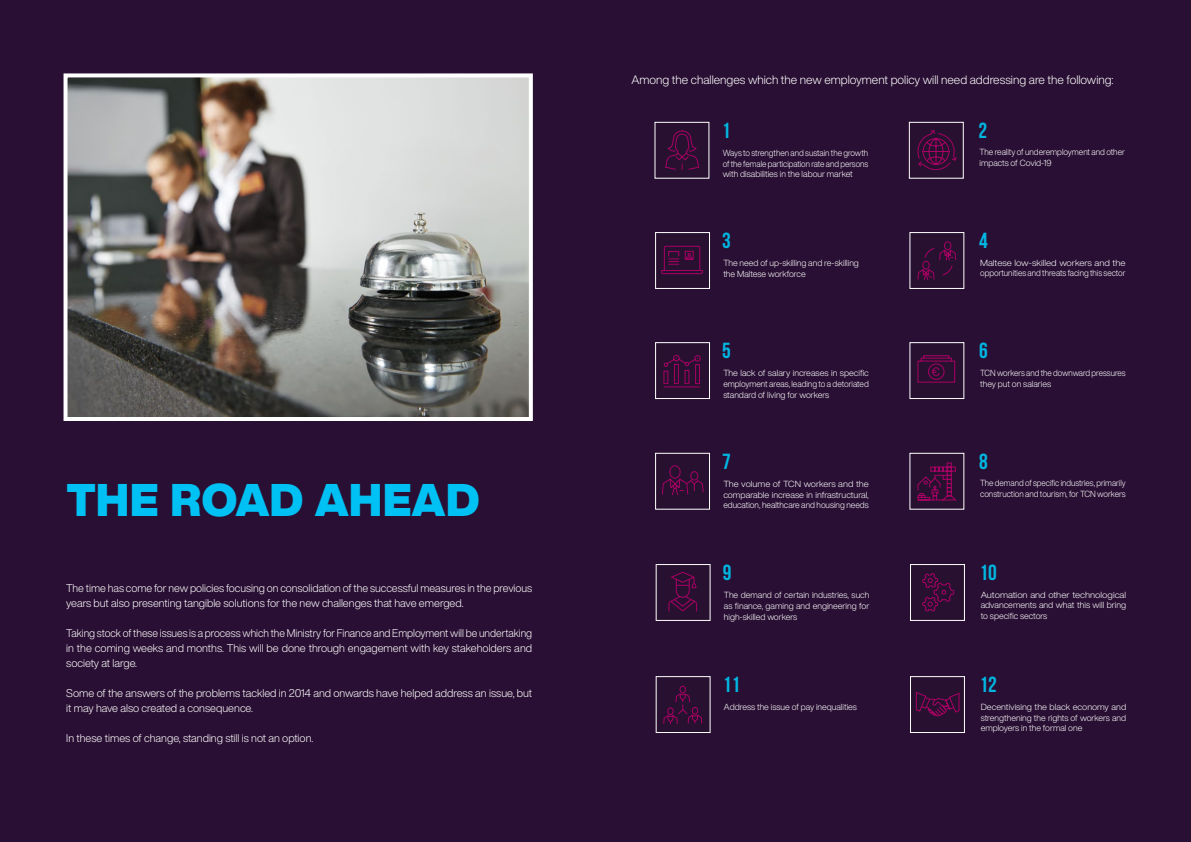
<style>
.page{position:relative;width:1191px;height:842px;background:#290f33}
.page>*{position:absolute;margin:0;border:0;box-sizing:border-box;transform-origin:0 0}
.t1{font:900 45px "Helvetica Now Display";letter-spacing:.01em;color:#00c1f3}
.t2{font:21.8px "Bebas Neue";color:#00b6e1}
.t3{font:300 12px "Helvetica Now Display";color:#fff}
.t4{font:12px "Helvetica Now Display";color:#a80063}
.t5{font:300 11px/15px "Helvetica Now Display";color:#fff}
.t6{font:300 11px/15px "Helvetica Now Display";color:#fff;text-align:justify;scale:.95 1}
.t7{font:300 8.7px/10.9px "Helvetica Now Display";color:#fff;text-align:justify}
.t8{font:300 8.7px/10.9px "Helvetica Now Display";color:#fff;scale:1.09 1}
.t9{font:300 8.7px/10.9px "Helvetica Now Display";color:#fff;scale:.93 1}
.t10{font:300 8.7px/10.9px "Helvetica Now Display";color:#fff;text-align:justify;scale:.94 1}
.t11{font:300 8.7px/10.9px "Helvetica Now Display";color:#fff;text-align:justify;scale:1.07 1}
.t12{font:300 8.7px/10.9px "Helvetica Now Display";color:#fff;text-align:justify;scale:1.04 1}
.t13{font:300 8.7px/10.9px "Helvetica Now Display";color:#fff;scale:.96 1}
</style>
<div class="page">
<img style="left:69px;top:78px;width:459px;height:338px">
<div style="left:64px;top:73px;width:469px;height:348px;border:4px solid #fff"></div>
<div style="left:909px;top:122px;width:54px;height:57px;background:#281130;border:1px solid #fff"></div>
<div style="left:909px;top:232px;width:55px;height:57px;background:#281130;border:1px solid #fff"></div>
<div style="left:655px;top:232px;width:55px;height:57px;background:#281130;border:1px solid #fff"></div>
<div style="left:909px;top:342px;width:55px;height:57px;background:#281130;border:1px solid #fff"></div>
<div style="left:655px;top:342px;width:55px;height:57px;background:#281130;border:1px solid #fff"></div>
<div style="left:655px;top:453px;width:55px;height:57px;background:#281130;border:1px solid #fff"></div>
<div style="left:910px;top:564px;width:55px;height:57px;background:#281130;border:1px solid #fff"></div>
<div style="left:655px;top:564px;width:55px;height:57px;background:#281130;border:1px solid #fff"></div>
<div style="left:910px;top:676px;width:55px;height:57px;background:#281130;border:1px solid #fff"></div>
<div style="left:655px;top:676px;width:55px;height:57px;background:#281130;border:1px solid #fff"></div>
<svg style="left:665px;top:130px;width:35px;height:40px"></svg>
<svg style="left:661px;top:245px;width:42px;height:30px"></svg>
<div style="left:679px;top:686px;width:7px;height:7px;border:1px solid #a80063;border-radius:50%"></div>
<svg style="left:663px;top:692px;width:40px;height:32px"></svg>
<svg style="left:921px;top:564px;width:33px;height:48px"></svg>
<hr style="left:664px;top:386px;width:35px;height:1px;background:#a70064">
<svg style="left:663px;top:354px;width:38px;height:30px"></svg>
<svg style="left:915px;top:692px;width:45px;height:25px"></svg>
<svg style="left:917px;top:462px;width:40px;height:39px"></svg>
<svg style="left:917px;top:130px;width:40px;height:41px"></svg>
<svg style="left:917px;top:241px;width:39px;height:39px"></svg>
<svg style="left:917px;top:355px;width:38px;height:28px"></svg>
<svg style="left:668px;top:572px;width:29px;height:39px"></svg>
<svg style="left:661px;top:465px;width:43px;height:30px"></svg>
<h1 class="t1" style="left:67px;top:469px;width:414px">THE ROAD AHEAD</h1>
<p class="t5" style="left:66px;top:580px;width:467px">The time has come for new policies focusing on consolidation of the successful measures in the previous years but also presenting tangible solutions for the new challenges that have emerged.</p>
<p class="t6" style="left:66px;top:625px;width:492px">Taking stock of these issues is a process which the Ministry for Finance and Employment will be undertaking in the coming weeks and months. This will be done through engagement with key stakeholders and society at large.</p>
<p class="t5" style="left:66px;top:685px;width:467px">Some of the answers of the problems tackled in 2014 and onwards have helped address an issue, but it may have also created a consequence.</p>
<p class="t5" style="left:66px;top:730px;width:249px">In these times of change, standing still is not an option.</p>
<p class="t3" style="left:631px;top:72px;width:483px">Among the challenges which the new employment policy will need addressing are the following:</p>
<h2 class="t2" style="left:721px;top:118px;width:10px">1</h2>
<p class="t10" style="left:722px;top:147px;width:156px">Ways to strengthen and sustain the growth of the female participation rate and persons with disabilities in the labour market</p>
<h2 class="t2" style="left:722px;top:229px;width:10px">3</h2>
<p class="t7" style="left:723px;top:257px;width:137px">The need of up-skilling and re-skilling the Maltese workforce</p>
<h2 class="t2" style="left:722px;top:339px;width:10px">5</h2>
<p class="t7" style="left:723px;top:367px;width:147px">The lack of salary increases in specific employment areas, leading to a detoriated standard of living for workers</p>
<h2 class="t2" style="left:722px;top:449px;width:10px">7</h2>
<p class="t11" style="left:723px;top:478px;width:137px">The volume of TCN workers and the comparable increase in infrastructural, education, healthcare and housing needs</p>
<h2 class="t2" style="left:723px;top:561px;width:10px">9</h2>
<p class="t7" style="left:724px;top:589px;width:147px">The demand of certain industries, such as finance, gaming and engineering for high-skilled workers</p>
<h2 class="t2" style="left:723px;top:673px;width:19px">11</h2>
<p class="t7" style="left:724px;top:701px;width:135px">Address the issue of pay inequalities</p>
<p class="t4" style="left:931px;top:363px;width:10px">€</p>
<h2 class="t2" style="left:978px;top:118px;width:10px">2</h2>
<p class="t13" style="left:979px;top:147px;width:153px">The reality of underemployment and other impacts of Covid-19</p>
<h2 class="t2" style="left:979px;top:228px;width:10px">4</h2>
<p class="t8" style="left:980px;top:257px;width:135px">Maltese low-skilled workers and the opportunities and threats facing this sector</p>
<h2 class="t2" style="left:979px;top:338px;width:10px">6</h2>
<p class="t9" style="left:980px;top:367px;width:158px">TCN workers and the downward pressures they put on salaries</p>
<h2 class="t2" style="left:979px;top:449px;width:10px">8</h2>
<p class="t9" style="left:980px;top:478px;width:158px">The demand of specific industries, primarily construction and tourism, for TCN workers</p>
<h2 class="t2" style="left:979px;top:560px;width:19px">10</h2>
<p class="t8" style="left:980px;top:589px;width:135px;text-align:justify">Automation and other technological advancements and what this will bring to specific sectors</p>
<h2 class="t2" style="left:979px;top:672px;width:19px">12</h2>
<p class="t12" style="left:980px;top:701px;width:141px">Decentivising the black economy and strengthening the rights of workers and employers in the formal one</p>
</div>
